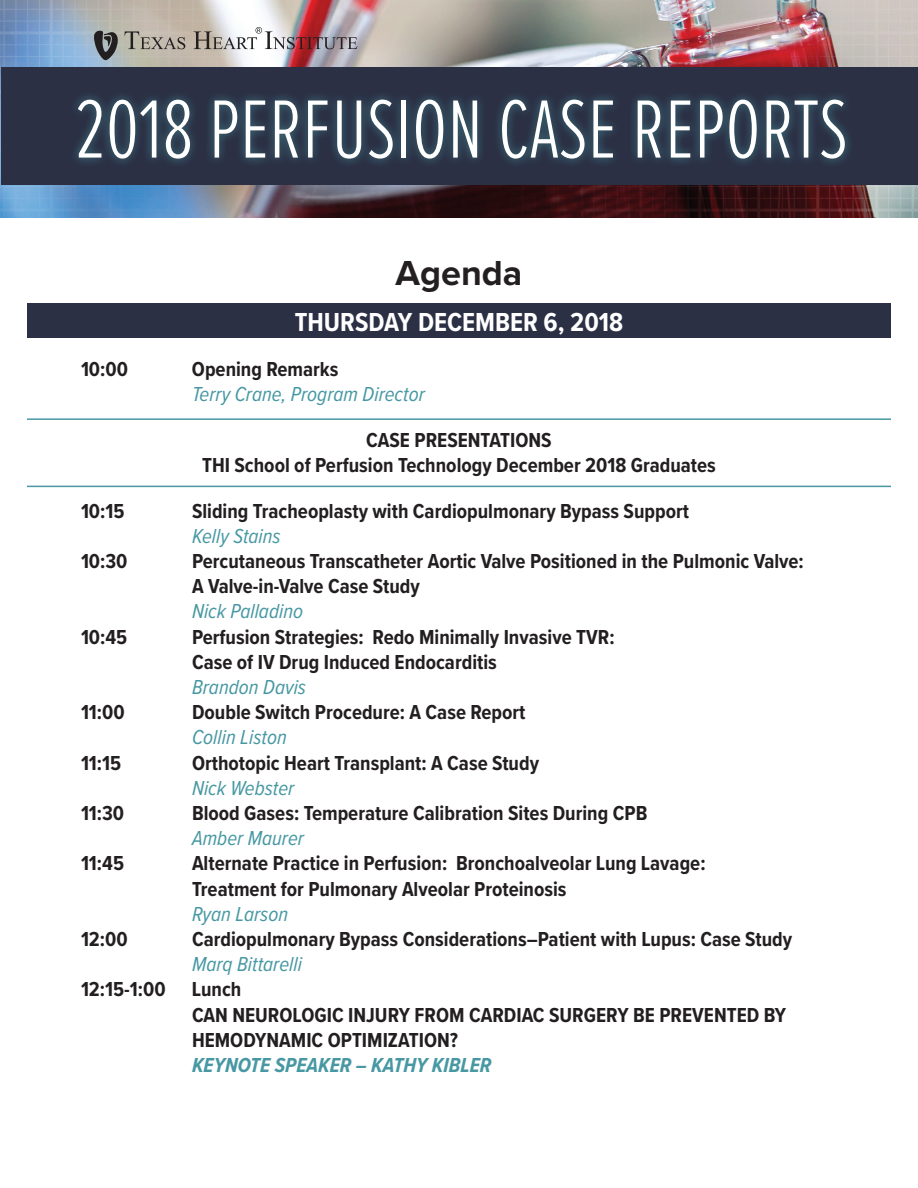
<style>
.page{position:relative;width:918px;height:1188px;background:#fff}
.page>*{position:absolute;margin:0;border:0;box-sizing:border-box;transform-origin:0 0}
.t1{font:300 85.5px "Proxima Nova Ex Cn";color:#fff}
.t2{font:700 36px "Proxima Nova";color:#231f20}
.t3{font:700 27px "Proxima Nova Cond";color:#fff}
.t4{font:700 21px/25.2px "Proxima Nova Cond";color:#231f20}
.t5{font:italic 21px "Proxima Nova Cond";color:#4798a3}
.t6{font:italic 700 21px "Proxima Nova Cond";color:#4798a3}
</style>
<div class="page">
<div style="left:27px;top:303px;width:864px;height:35px;background:#2b3045"></div>
<hr style="left:27px;top:418px;width:864px;height:2px;background:#4798a3">
<hr style="left:27px;top:486px;width:864px;height:1px;background:#4798a3">
<img style="left:0;top:0;width:918px;height:217px">
<div style="left:2px;top:68px;width:916px;height:117px;background:#2b3045"></div>
<div style="left:69px;top:90px;width:785px;height:78px;background:#53bec0;opacity:.55"></div>
<svg style="left:193px;top:27px;width:164px;height:22px"></svg>
<svg style="left:94px;top:30px;width:91px;height:30px;background:#9a978f"></svg>
<h1 class="t1" style="left:74px;top:67px;width:775px">2018 PERFUSION CASE REPORTS</h1>
<h2 class="t2" style="left:395px;top:246px;width:129px">Agenda</h2>
<p class="t3" style="left:295px;top:302px;width:330px">THURSDAY DECEMBER 6, 2018</p>
<p class="t4" style="left:81px;top:356px;width:49px">10:00</p>
<p class="t4" style="left:192px;top:356px;width:148px">Opening Remarks</p>
<p class="t5" style="left:192px;top:379px;width:234px">Terry Crane, Program Director</p>
<p class="t4" style="left:202px;top:427px;width:515px;text-align:center">CASE PRESENTATIONS<br>THI School of Perfusion Technology December 2018 Graduates</p>
<p class="t4" style="left:81px;top:498px;width:45px">10:15</p>
<p class="t4" style="left:192px;top:498px;width:499px">Sliding Tracheoplasty with Cardiopulmonary Bypass Support</p>
<p class="t5" style="left:192px;top:520px;width:90px">Kelly Stains</p>
<p class="t4" style="left:81px;top:548px;width:48px">10:30</p>
<p class="t4" style="left:192px;top:548px;width:613px">Percutaneous Transcatheter Aortic Valve Positioned in the Pulmonic Valve:<br>A Valve-in-Valve Case Study</p>
<p class="t5" style="left:192px;top:596px;width:113px">Nick Palladino</p>
<p class="t4" style="left:81px;top:624px;width:48px">10:45</p>
<p class="t4" style="left:192px;top:624px;width:424px">Perfusion Strategies: Redo Minimally Invasive TVR:<br>Case of IV Drug Induced Endocarditis</p>
<p class="t5" style="left:192px;top:672px;width:116px">Brandon Davis</p>
<p class="t4" style="left:81px;top:699px;width:45px">11:00</p>
<p class="t4" style="left:192px;top:699px;width:335px">Double Switch Procedure: A Case Report</p>
<p class="t5" style="left:192px;top:722px;width:96px">Collin Liston</p>
<p class="t4" style="left:81px;top:750px;width:42px">11:15</p>
<p class="t4" style="left:192px;top:750px;width:349px">Orthotopic Heart Transplant: A Case Study</p>
<p class="t5" style="left:192px;top:772px;width:104px">Nick Webster</p>
<p class="t4" style="left:81px;top:800px;width:45px">11:30</p>
<p class="t4" style="left:192px;top:800px;width:457px">Blood Gases: Temperature Calibration Sites During CPB</p>
<p class="t5" style="left:192px;top:823px;width:114px">Amber Maurer</p>
<p class="t4" style="left:81px;top:850px;width:45px">11:45</p>
<p class="t4" style="left:192px;top:850px;width:515px">Alternate Practice in Perfusion: Bronchoalveolar Lung Lavage:<br>Treatment for Pulmonary Alveolar Proteinosis</p>
<p class="t5" style="left:192px;top:898px;width:98px">Ryan Larson</p>
<p class="t4" style="left:81px;top:926px;width:48px">12:00</p>
<p class="t4" style="left:192px;top:926px;width:602px">Cardiopulmonary Bypass Considerations–Patient with Lupus: Case Study</p>
<p class="t5" style="left:192px;top:949px;width:112px">Marq Bittarelli</p>
<p class="t4" style="left:81px;top:976px;width:86px">12:15-1:00</p>
<p class="t4" style="left:192px;top:976px;width:596px">Lunch<br>CAN NEUROLOGIC INJURY FROM CARDIAC SURGERY BE PREVENTED BY<br>HEMODYNAMIC OPTIMIZATION?</p>
<p class="t6" style="left:192px;top:1050px;width:301px">KEYNOTE SPEAKER – KATHY KIBLER</p>
</div>
